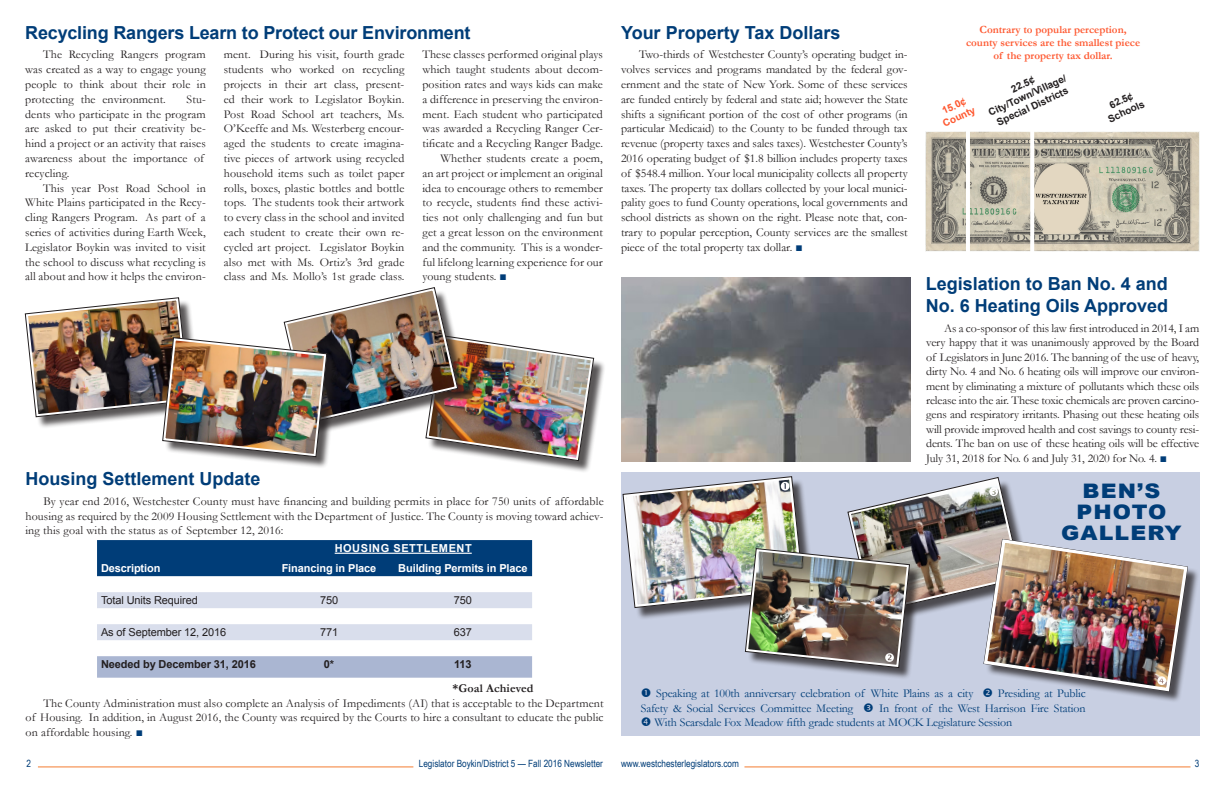
<style>
.page{position:relative;width:1224px;height:792px;background:#fff}
.page>*{position:absolute;margin:0;border:0;box-sizing:border-box;transform-origin:0 0}
.Paragraph_Title{font:900 20px/21px "Arial";letter-spacing:.05em;color:#003d78;text-align:center;scale:1.1 1}
.Paragraph_Title-2{font:700 18px/21.6px "Arial";color:#003d78}
.Paragraph_Title-3{font:12px/14.8px "Garamond";letter-spacing:.01em;color:#231f20;text-align:justify}
.Paragraph_Title-4{font:12px/14.4px "Garamond";letter-spacing:-.01em;color:#003d78}
.Paragraph_Title-5{font:700 12px "Garamond";letter-spacing:.01em;color:#231f20}
.t1{font:700 11px/13.2px "Garamond";color:#fe5830;text-align:center}
.Paragraph_Title-6{font:11px "Arial";letter-spacing:-.01em;color:#231f20}
.Paragraph_Title-7{font:700 11px "Arial";letter-spacing:-.01em;color:#fff}
.Paragraph_Title-8{font:700 11px "Arial";letter-spacing:-.01em;color:#231f20}
.Paragraph_Title-9{font:700 11px "Arial";letter-spacing:.05em;color:#fff}
.Paragraph_Title-10{font:10px "Arial Narrow";color:#003d78}
.t2{font:700 10px/12px "Arial";color:#231f20;text-align:center}
.t3{font:700 10px "Arial";color:#fe5830}
.s1{color:#003d78}
</style>
<div class="page">
<div style="left:621px;top:472px;width:578px;height:264px;background:#c8cfe2"></div>
<hr style="left:38px;top:767px;width:375px;height:1px;background:#f47d31">
<hr style="left:744px;top:767px;width:446px;height:1px;background:#f47d31">
<div style="left:97px;top:540px;width:435px;height:36px;background:#003d78"></div>
<svg style="left:97px;top:592px;width:435px;height:48px"></svg>
<svg style="left:97px;top:656px;width:435px;height:22px;background:#abb7d3"></svg>
<hr style="left:335px;top:553px;width:137px;height:1px;background:#fff">
<img style="left:926px;top:132px;width:273px;height:119px">
<svg style="left:1030px;top:132px;width:4px;height:119px"></svg>
<hr style="left:966px;top:128px;width:4px;height:125px;background:#fff">
<img style="left:621px;top:277px;width:289px;height:185px">
<div style="left:428px;top:337px;width:178px;height:136px;background:#231f20;opacity:.75"></div>
<div style="left:164px;top:339px;width:175px;height:130px;background:#231f20;opacity:.75"></div>
<img style="left:24px;top:287px;width:571px;height:175px">
<div style="left:986px;top:541px;width:214px;height:162px;background:#231f20;opacity:.75"></div>
<img style="left:622px;top:476px;width:567px;height:221px">
<p class="Paragraph_Title-2" style="left:25px;top:22px;width:447px">Recycling Rangers Learn to Protect our Environment</p>
<p class="Paragraph_Title-3" style="left:422px;top:47px;width:182px">These classes performed original plays which taught students about decom&shy;position rates and ways kids can make a difference in preserving the environ&shy;ment. Each student who participated was awarded a Recycling Ranger Cer&shy;tificate and a Recycling Ranger Badge.</p>
<p class="Paragraph_Title-3" style="left:422px;top:150px;width:182px;text-indent:18px">Whether students create a poem, an art project or implement an original idea to encourage others to remember to recycle, students find these activi&shy;ties not only challenging and fun but get a great lesson on the environment and the community. This is a wonder&shy;ful lifelong learning experience for our young students. <span class="s1">■</span></p>
<p class="Paragraph_Title-3" style="left:224px;top:47px;width:182px">ment. During his visit, fourth grade students who worked on recycling projects in their art class, present&shy;ed their work to Legislator Boykin.<br>Post Road School art teachers, Ms.<br>O’Keeffe and Ms. Westerberg encour&shy;aged the students to create imagina&shy;tive pieces of artwork using recycled household items such as toilet paper rolls, boxes, plastic bottles and bottle tops. The students took their artwork to every class in the school and invited each student to create their own re&shy;cycled art project. Legislator Boykin also met with Ms. Ortiz’s 3rd grade class and Ms. Mollo’s 1st grade class.</p>
<p class="Paragraph_Title-3" style="left:25px;top:47px;width:182px;text-indent:18px">The Recycling Rangers program was created as a way to engage young people to think about their role in protecting the environment.</p>
<p class="Paragraph_Title-3" style="left:25px;top:91px;width:182px;text-align:left;text-indent:161px">Stu&shy;dents who participate in the program are asked to put their creativity be&shy;hind a project or an activity that raises awareness about the importance of recycling.</p>
<p class="Paragraph_Title-3" style="left:25px;top:180px;width:182px;text-indent:18px">This year Post Road School in White Plains participated in the Recy&shy;cling Rangers Program. As part of a series of activities during Earth Week, Legislator Boykin was invited to visit the school to discuss what recycling is all about and how it helps the environ-</p>
<p class="Paragraph_Title-2" style="left:25px;top:469px;width:237px">Housing Settlement Update</p>
<p class="Paragraph_Title-3" style="left:25px;top:494px;width:580px;line-height:14.4px;text-indent:18px">By year end 2016, Westchester County must have financing and building permits in place for 750 units of affordable housing as required by the 2009 Housing Settlement with the Department of Justice. The County is moving toward achiev&shy;ing this goal with the status as of September 12, 2016:</p>
<p class="Paragraph_Title-9" style="left:335px;top:541px;width:139px">HOUSING SETTLEMENT</p>
<p class="Paragraph_Title-7" style="left:101px;top:561px;width:61px">Description</p>
<p class="Paragraph_Title-7" style="left:282px;top:561px;width:96px">Financing in Place</p>
<p class="Paragraph_Title-7" style="left:398px;top:561px;width:131px">Building Permits in Place</p>
<p class="Paragraph_Title-6" style="left:101px;top:593px;width:98px">Total Units Required</p>
<p class="Paragraph_Title-6" style="left:320px;top:593px;width:20px">750</p>
<p class="Paragraph_Title-6" style="left:454px;top:593px;width:20px">750</p>
<p class="Paragraph_Title-6" style="left:101px;top:625px;width:127px">As of September 12, 2016</p>
<p class="Paragraph_Title-6" style="left:320px;top:625px;width:20px">771</p>
<p class="Paragraph_Title-6" style="left:454px;top:625px;width:20px">637</p>
<p class="Paragraph_Title-8" style="left:101px;top:657px;width:156px">Needed by December 31, 2016</p>
<p class="Paragraph_Title-8" style="left:324px;top:657px;width:12px">0*</p>
<p class="Paragraph_Title-8" style="left:454px;top:657px;width:19px">113</p>
<p class="Paragraph_Title-5" style="left:453px;top:680px;width:82px">*Goal Achieved</p>
<p class="Paragraph_Title-3" style="left:25px;top:695px;width:580px;text-indent:18px">The County Administration must also complete an Analysis of Impediments (AI) that is acceptable to the Department of Housing. In addition, in August 2016, the County was required by the Courts to hire a consultant to educate the public on affordable housing. <span class="s1">■</span></p>
<p class="Paragraph_Title-2" style="left:621px;top:22px;width:221px">Your Property Tax Dollars</p>
<p class="Paragraph_Title-3" style="left:621px;top:47px;width:288px;text-indent:18px">Two-thirds of Westchester County’s operating budget in&shy;volves services and programs mandated by the federal gov&shy;ernment and the state of New York. Some of these services are funded entirely by federal and state aid; however the State shifts a significant portion of the cost of other programs (in particular Medicaid) to the County to be funded through tax revenue (property taxes and sales taxes). Westchester County’s 2016 operating budget of $1.8 billion includes property taxes of $548.4 million. Your local municipality collects all property taxes. The property tax dollars collected by your local munici&shy;pality goes to fund County operations, local governments and school districts as shown on the right. Please note that, con&shy;trary to popular perception, County services are the smallest piece of the total property tax dollar. <span class="s1">■</span></p>
<p class="t1" style="left:966px;top:23px;width:176px">Contrary to popular perception, county services are the smallest piece of the property tax dollar.</p>
<p class="t2" style="left:1101px;top:103px;width:40px;rotate:-25deg">62.5¢<br>Schools</p>
<p class="t2" style="left:987px;top:108px;width:86px;rotate:-25deg">City/Town/Village/<br>Special Districts</p>
<p class="t2" style="left:1009px;top:84px;width:27px;rotate:-25deg">22.5¢</p>
<p class="t3" style="left:940px;top:105px;width:27px;rotate:-25deg">15.0¢</p>
<p class="t3" style="left:941px;top:118px;width:36px;rotate:-25deg">County</p>
<p class="Paragraph_Title-2" style="left:926px;top:274px;width:244px">Legislation to Ban No. 4 and<br>No. 6 Heating Oils Approved</p>
<p class="Paragraph_Title-3" style="left:926px;top:321px;width:275px;line-height:14.4px;text-indent:18px">As a co-sponsor of this law first introduced in 2014, I am very happy that it was unanimously approved by the Board of Legislators in June 2016. The banning of the use of heavy, dirty No. 4 and No. 6 heating oils will improve our environ&shy;ment by eliminating a mixture of pollutants which these oils release into the air. These toxic chemicals are proven carcino&shy;gens and respiratory irritants. Phasing out these heating oils will provide improved health and cost savings to county resi&shy;dents. The ban on use of these heating oils will be effective July 31, 2018 for No. 6 and July 31, 2020 for No. 4. <span class="s1">■</span></p>
<p class="Paragraph_Title" style="left:1061px;top:480px;width:111px">BEN’S<br>PHOTO<br>GALLERY</p>
<p class="Paragraph_Title-4" style="left:656px;top:686px;width:319px">Speaking at 100th anniversary celebration of White Plains as a city</p>
<p class="Paragraph_Title-4" style="left:998px;top:686px;width:90px">Presiding at Public</p>
<p class="Paragraph_Title-4" style="left:641px;top:700px;width:214px">Safety &amp; Social Services Committee Meeting</p>
<p class="Paragraph_Title-4" style="left:654px;top:700px;width:433px;text-indent:225px">In front of the West Harrison Fire Station<br>With Scarsdale Fox Meadow fifth grade students at MOCK Legislature Session</p>
<p class="Paragraph_Title-10" style="left:26px;top:756px;width:6px">2</p>
<p class="Paragraph_Title-10" style="left:419px;top:756px;width:186px">Legislator Boykin/District 5 — Fall 2016 Newsletter</p>
<p class="Paragraph_Title-10" style="left:621px;top:756px;width:120px">www.westchesterlegislators.com</p>
<p class="Paragraph_Title-10" style="left:1195px;top:756px;width:6px">3</p>
</div>
